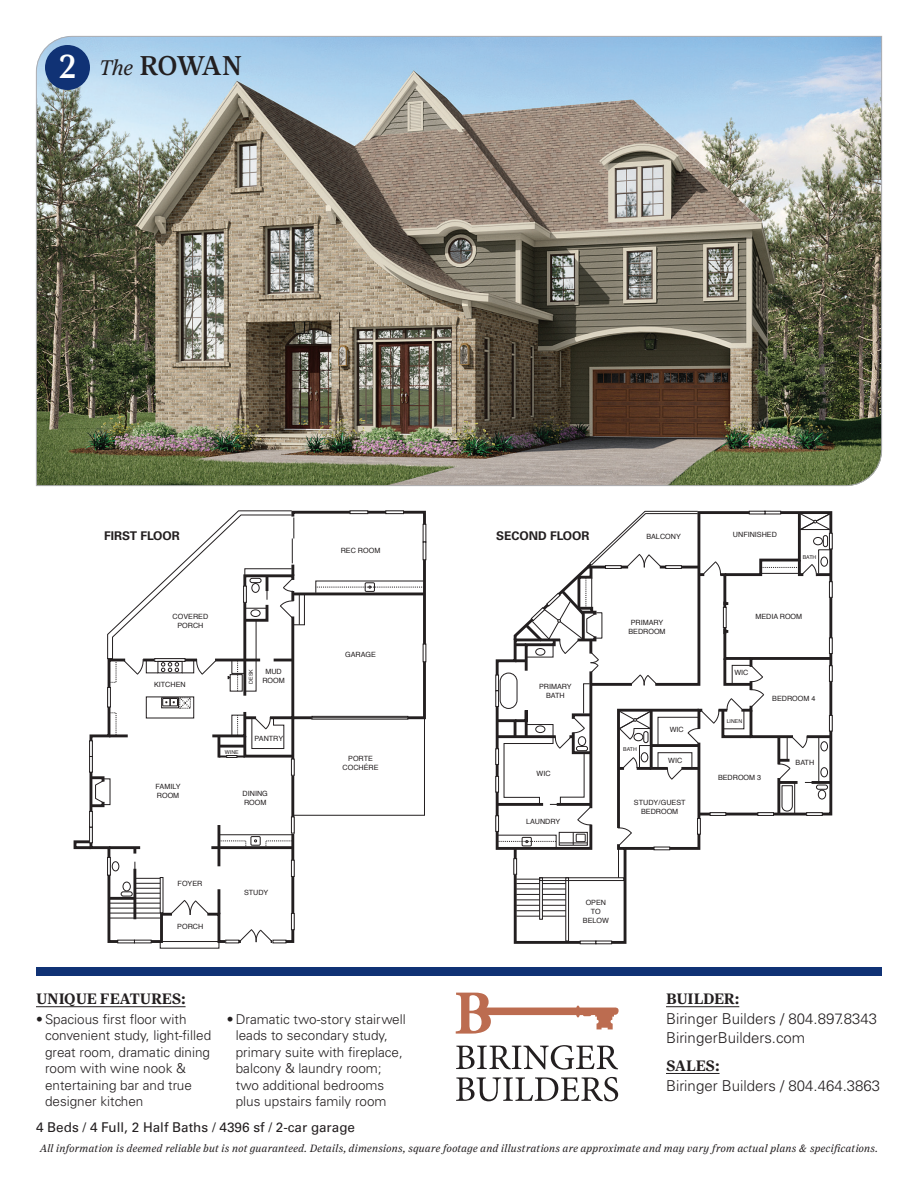
<style>
.page{position:relative;width:918px;height:1188px;background:#fff}
.page>*{position:absolute;margin:0;border:0;box-sizing:border-box;transform-origin:0 0}
.t1{font:500 27px "Lust Text";letter-spacing:-.04em;color:#231f20}
.t2{font:300 15px/18.8px "Univers LT Std";color:#231f20}
.t3{font:700 15px "Lust Text";color:#231f20}
.t4{font:300 13.5px/16.5px "Univers LT Std";color:#231f20}
.t5{font:13.5px "Univers LT Std";color:#231f20}
.t6{font:700 12px "Univers LT Std";color:#231f20}
.t7{font:italic 10.5px "Lust Text";letter-spacing:.005em;color:#231f20}
.t8{font:7.2px/8.7px "Helvetica";color:#231f20;text-align:center}
.t9{font:5.25px "Helvetica";color:#231f20}
.s1{font-size:33px;color:#fff}
.s2{font-weight:400;font-style:italic;font-size:21px}
</style>
<div class="page">
<img style="left:36px;top:36px;width:846px;height:450px">
<div style="left:45px;top:45px;width:45px;height:45px;background:#103275;border-radius:50%"></div>
<svg style="left:456px;top:993px;width:163px;height:41px"></svg>
<svg style="left:456px;top:1077px;width:162px;height:24px"></svg>
<svg style="left:456px;top:1045px;width:162px;height:25px"></svg>
<hr style="left:666px;top:1006px;width:73px;height:1px;background:#231f20">
<hr style="left:666px;top:1073px;width:54px;height:1px;background:#231f20">
<div style="left:36px;top:968px;width:846px;height:8px;background:#103275"></div>
<div style="left:74px;top:840px;width:18px;height:9px;border:3px solid #231f20"></div>
<svg style="left:88px;top:510px;width:339px;height:439px"></svg>
<svg style="left:495px;top:510px;width:338px;height:435px"></svg>
<div style="left:723px;top:607px;width:3px;height:21px;border:1px solid #231f20"></div>
<hr style="left:36px;top:1006px;width:150px;height:1px;background:#231f20">
<h1 class="t1" style="left:59px;top:50px;width:185px"><span class="s1">2</span> <span class="s2">The</span> ROWAN</h1>
<p class="t6" style="left:104px;top:529px;width:77px">FIRST FLOOR</p>
<p class="t6" style="left:496px;top:529px;width:95px">SECOND FLOOR</p>
<p class="t8" style="left:173px;top:613px;width:37px">COVERED<br>PORCH</p>
<p class="t8" style="left:154px;top:680px;width:33px">KITCHEN</p>
<p class="t8" style="left:265px;top:668px;width:18px">MUD</p>
<p class="t9" style="left:247px;top:684px;width:16px;rotate:-90deg">DESK</p>
<p class="t8" style="left:262px;top:676px;width:24px">ROOM</p>
<p class="t8" style="left:156px;top:783px;width:27px;text-align:left">FAMILY<br>ROOM</p>
<p class="t9" style="left:225px;top:748px;width:15px">WINE</p>
<p class="t8" style="left:255px;top:734px;width:30px">PANTRY</p>
<p class="t8" style="left:243px;top:790px;width:27px;text-align:left">DINING<br>ROOM</p>
<p class="t8" style="left:341px;top:546px;width:41px">REC ROOM</p>
<p class="t8" style="left:345px;top:650px;width:32px">GARAGE</p>
<p class="t8" style="left:343px;top:754px;width:38px">PORTE<br>COCHÉRE</p>
<p class="t8" style="left:539px;top:682px;width:34px">PRIMARY<br>BATH</p>
<p class="t8" style="left:537px;top:769px;width:15px">WIC</p>
<p class="t8" style="left:526px;top:817px;width:36px">LAUNDRY</p>
<p class="t8" style="left:646px;top:533px;width:36px">BALCONY</p>
<p class="t8" style="left:733px;top:531px;width:45px">UNFINISHED</p>
<p class="t9" style="left:803px;top:553px;width:15px">BATH</p>
<p class="t8" style="left:628px;top:619px;width:39px">PRIMARY<br>BEDROOM</p>
<p class="t9" style="left:623px;top:745px;width:15px">BATH</p>
<p class="t8" style="left:670px;top:725px;width:15px">WIC</p>
<p class="t8" style="left:668px;top:756px;width:15px">WIC</p>
<p class="t8" style="left:634px;top:799px;width:53px">STUDY/GUEST<br>BEDROOM</p>
<p class="t8" style="left:755px;top:612px;width:48px">MEDIA ROOM</p>
<p class="t8" style="left:734px;top:668px;width:15px">WIC</p>
<p class="t9" style="left:727px;top:717px;width:17px">LINEN</p>
<p class="t8" style="left:772px;top:695px;width:45px">BEDROOM 4</p>
<p class="t8" style="left:718px;top:774px;width:45px">BEDROOM 3</p>
<p class="t8" style="left:796px;top:758px;width:20px">BATH</p>
<p class="t8" style="left:178px;top:879px;width:26px">FOYER</p>
<p class="t8" style="left:177px;top:923px;width:27px">PORCH</p>
<p class="t8" style="left:244px;top:889px;width:26px">STUDY</p>
<p class="t8" style="left:583px;top:899px;width:28px">OPEN<br>TO<br>BELOW</p>
<p class="t3" style="left:36px;top:990px;width:151px">UNIQUE FEATURES:</p>
<p class="t4" style="left:45px;top:1011px;width:168px;text-indent:-9px">• Spacious first floor with convenient study, light-filled great room, dramatic dining room with wine nook &amp; entertaining bar and true designer kitchen</p>
<p class="t4" style="left:236px;top:1011px;width:172px;text-indent:-9px">• Dramatic two-story stairwell leads to secondary study, primary suite with fireplace, balcony &amp; laundry room; two additional bedrooms plus upstairs family room</p>
<p class="t5" style="left:36px;top:1119px;width:321px">4 Beds / 4 Full, 2 Half Baths / 4396 sf / 2-car garage</p>
<p class="t3" style="left:666px;top:990px;width:75px">BUILDER:</p>
<p class="t2" style="left:666px;top:1010px;width:213px">Biringer Builders / 804.897.8343<br>BiringerBuilders.com</p>
<p class="t3" style="left:666px;top:1057px;width:55px">SALES:</p>
<p class="t2" style="left:666px;top:1076px;width:216px">Biringer Builders / 804.464.3863</p>
<p class="t7" style="left:40px;top:1142px;width:840px">All information is deemed reliable but is not guaranteed. Details, dimensions, square footage and illustrations are approximate and may vary from actual plans &amp; specifications.</p>
</div>
